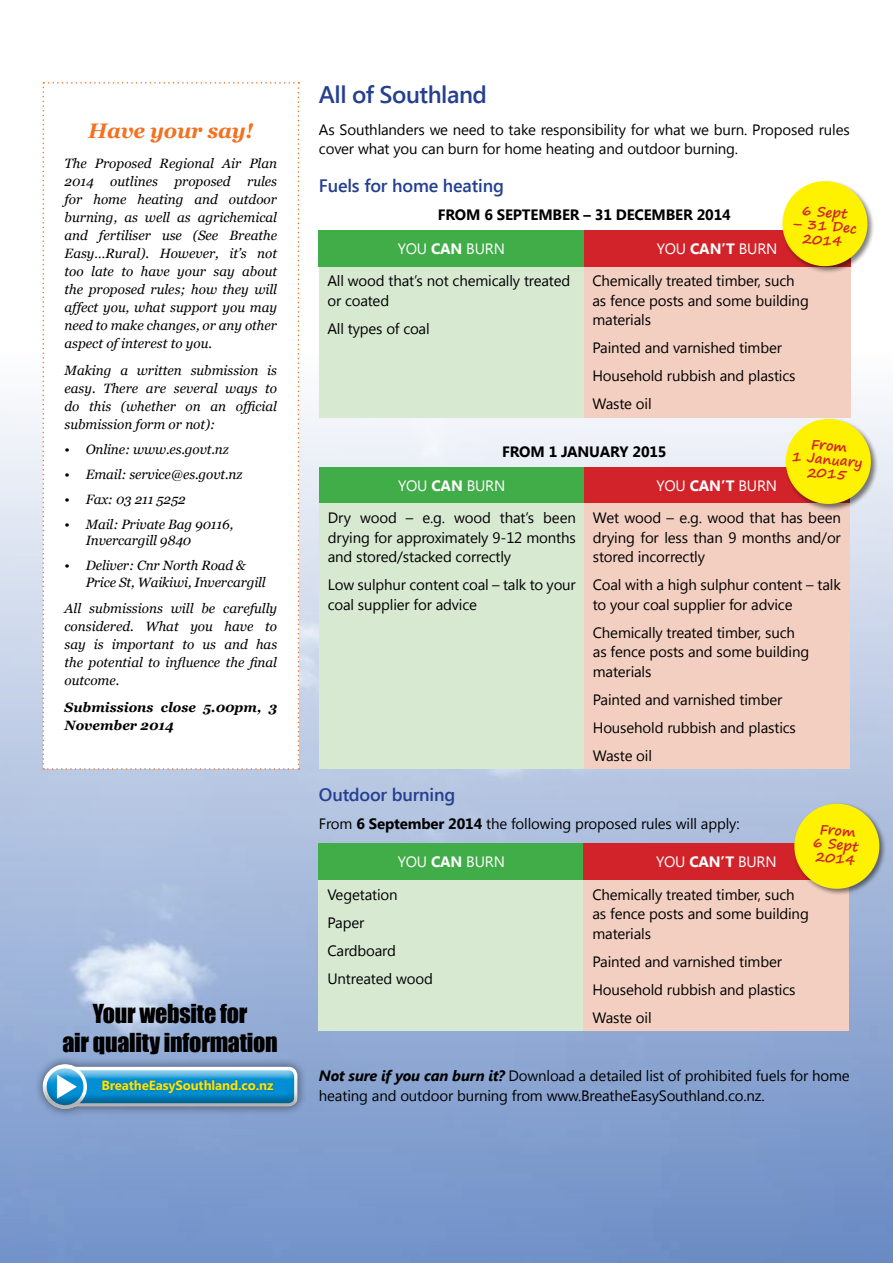
<style>
.page{position:relative;width:893px;height:1263px;background:#fff}
.page>*{position:absolute;margin:0;border:0;box-sizing:border-box;transform-origin:0 0}
.t1{font:24px/28.8px "Impact";letter-spacing:-.01em;color:#000;text-align:center}
.t2{font:600 24px "Segoe UI";letter-spacing:-.02em;color:#25408f}
.t3{font:italic 700 21px "Georgia";letter-spacing:-.01em;color:#f37121}
.t4{font:600 18px "Segoe UI";letter-spacing:-.01em;color:#25408f}
.t5{font:15px/19.5px "Segoe UI";letter-spacing:-.01em;color:#000}
.t6{font:15px "Segoe UI";letter-spacing:-.01em;color:#fff}
.t7{font:700 15px "Segoe UI";letter-spacing:-.01em;color:#000}
.t8{font:italic 13.5px/18px "Georgia";color:#000;text-align:justify}
.t9{font:700 13.5px/14.1px "Segoe Print";color:#d2232a;text-align:center}
.t10{font:italic 700 13.5px/18px "Georgia";color:#000}
.t11{font:700 13.2px "Segoe UI";letter-spacing:-.01em;color:#ffe400}
.s1{font-weight:700}
.s2{font-weight:700;font-style:italic}
</style>
<div class="page">
<img style="left:0;top:351px;width:893px;height:912px">
<div style="left:319px;top:231px;width:265px;height:36px;background:#41ad49"></div>
<div style="left:584px;top:231px;width:266px;height:36px;background:#d2232a"></div>
<div style="left:319px;top:267px;width:265px;height:151px;background:#d8e9d2"></div>
<div style="left:584px;top:267px;width:266px;height:151px;background:#f3cfc1"></div>
<div style="left:319px;top:467px;width:265px;height:37px;background:#41ad49"></div>
<div style="left:584px;top:467px;width:265px;height:37px;background:#d2232a"></div>
<div style="left:319px;top:504px;width:265px;height:265px;background:#d8e9d2"></div>
<div style="left:584px;top:504px;width:265px;height:265px;background:#f3cfc1"></div>
<div style="left:319px;top:844px;width:265px;height:36px;background:#41ad49"></div>
<div style="left:584px;top:844px;width:265px;height:36px;background:#d2232a"></div>
<div style="left:319px;top:880px;width:265px;height:151px;background:#d8e9d2"></div>
<div style="left:584px;top:880px;width:265px;height:151px;background:#f3cfc1"></div>
<div style="left:781px;top:179px;width:94px;height:95px;background:#000;opacity:.5"></div>
<svg style="left:780px;top:179px;width:89px;height:89px"></svg>
<div style="left:784px;top:417px;width:94px;height:95px;background:#000;opacity:.5"></div>
<svg style="left:784px;top:417px;width:89px;height:89px;background:#f2df33"></svg>
<div style="left:793px;top:802px;width:94px;height:94px;background:#000;opacity:.5"></div>
<svg style="left:792px;top:802px;width:89px;height:89px;background:#e7da32"></svg>
<svg style="left:43px;top:82px;width:256px;height:688px"></svg>
<div style="left:34px;top:1055px;width:273px;height:63px;background:#000;opacity:.5"></div>
<div style="left:41px;top:1062px;width:260px;height:25px;background:#fff;opacity:.75"></div>
<div style="left:41px;top:1076px;width:260px;height:34px;background:#000;opacity:.3"></div>
<h2 class="t3" style="left:88px;top:117px;width:167px">Have your say!</h2>
<p class="t8" style="left:65px;top:155px;width:214px">The Proposed Regional Air Plan 2014 outlines proposed rules for home heating and outdoor burning, as well as agrichemical and fertiliser use (See Breathe Easy…Rural). However, it’s not too late to have your say about the proposed rules; how they will affect you, what support you may need to make changes, or any other aspect of interest to you.</p>
<p class="t8" style="left:65px;top:361px;width:214px">Making a written submission is easy. There are several ways to do this (whether on an official submission form or not):</p>
<p class="t8" style="left:65px;top:440px;width:166px">• Online: www.es.govt.nz</p>
<p class="t8" style="left:65px;top:465px;width:179px">• Email: service@es.govt.nz</p>
<p class="t8" style="left:65px;top:490px;width:123px">• Fax: 03 211 5252</p>
<p class="t8" style="left:86px;top:516px;width:149px;line-height:16.5px;text-indent:-21px">• Mail: Private Bag 90116,<br>Invercargill 9840</p>
<p class="t8" style="left:86px;top:558px;width:181px;line-height:16.5px;text-indent:-21px">• Deliver: Cnr North Road &amp;<br>Price St, Waikiwi, Invercargill</p>
<p class="t8" style="left:65px;top:600px;width:214px">All submissions will be carefully considered. What you have to say is important to us and has the potential to influence the final outcome.</p>
<p class="t10" style="left:65px;top:698px;width:214px">Submissions close 5.00pm, 3<br>November 2014</p>
<h1 class="t1" style="left:62px;top:998px;width:217px">Your website for<br>air quality information</h1>
<p class="t11" style="left:101px;top:1076px;width:174px">BREATHEEASYSOUTHLAND.CO.NZ</p>
<h1 class="t2" style="left:319px;top:77px;width:170px">All of Southland</h1>
<p class="t5" style="left:319px;top:119px;width:532px">As Southlanders we need to take responsibility for what we burn. Proposed rules cover what you can burn for home heating and outdoor burning.</p>
<p class="t4" style="left:319px;top:173px;width:186px">Fuels for home heating</p>
<p class="t7" style="left:438px;top:204px;width:295px">FROM 6 SEPTEMBER – 31 DECEMBER 2014</p>
<p class="t6" style="left:398px;top:238px;width:106px">You <span class="s1">CAN</span> burn</p>
<p class="t6" style="left:657px;top:238px;width:119px">You <span class="s1">CAN’T</span> burn</p>
<p class="t5" style="left:327px;top:271px;width:244px">All wood that’s not chemically treated or coated</p>
<p class="t5" style="left:327px;top:318px;width:104px">All types of coal</p>
<p class="t9" style="left:802px;top:202px;width:47px;rotate:5deg">6 Sept</p>
<p class="t9" style="left:792px;top:215px;width:67px;rotate:5deg">– 31 Dec<br>2014</p>
<p class="t5" style="left:592px;top:271px;width:218px">Chemically treated timber, such as fence posts and some building materials</p>
<p class="t5" style="left:592px;top:333px;width:205px;line-height:28px">Painted and varnished timber<br>Household rubbish and plastics<br>Waste oil</p>
<p class="t7" style="left:502px;top:441px;width:166px">FROM 1 JANUARY 2015</p>
<p class="t6" style="left:398px;top:475px;width:106px">You <span class="s1">CAN</span> burn</p>
<p class="t6" style="left:657px;top:475px;width:119px">You <span class="s1">CAN’T</span> burn</p>
<p class="t5" style="left:328px;top:507px;width:250px;text-align:justify">Dry wood – e.g. wood that’s been drying for approximately 9-12 months and stored/stacked correctly</p>
<p class="t5" style="left:328px;top:574px;width:250px">Low sulphur content coal – talk to your coal supplier for advice</p>
<p class="t9" style="left:794px;top:435px;width:72px;rotate:5deg">From<br>1 January<br>2015</p>
<p class="t5" style="left:593px;top:507px;width:250px;text-align:justify">Wet wood – e.g. wood that has been drying for less than 9 months and/or stored incorrectly</p>
<p class="t5" style="left:593px;top:574px;width:250px">Coal with a high sulphur content – talk to your coal supplier for advice</p>
<p class="t5" style="left:593px;top:622px;width:218px">Chemically treated timber, such as fence posts and some building materials</p>
<p class="t5" style="left:593px;top:685px;width:205px;line-height:28px">Painted and varnished timber<br>Household rubbish and plastics<br>Waste oil</p>
<p class="t4" style="left:319px;top:782px;width:138px">Outdoor burning</p>
<p class="t5" style="left:319px;top:813px;width:422px">From <span class="s1">6 SEPTEMBER 2014</span> the following proposed rules will apply:</p>
<p class="t6" style="left:398px;top:852px;width:106px">You <span class="s1">CAN</span> burn</p>
<p class="t6" style="left:656px;top:852px;width:119px">You <span class="s1">CAN’T</span> burn</p>
<p class="t5" style="left:327px;top:879px;width:107px;line-height:28px">Vegetation<br>Paper<br>Cardboard<br>U ntreated wood</p>
<p class="t5" style="left:592px;top:884px;width:218px">Chemically treated timber, such as fence posts and some building materials</p>
<p class="t9" style="left:815px;top:821px;width:47px;rotate:5deg">From<br>6 Sept<br>2014</p>
<p class="t5" style="left:592px;top:946px;width:205px;line-height:28px">Painted and varnished timber<br>Household rubbish and plastics<br>Waste oil</p>
<p class="t5" style="left:319px;top:1065px;width:532px"><span class="s2">Not sure if you can burn it?</span> Download a detailed list of prohibited fuels for home heating and outdoor burning from www.BreatheEasySouthland.co.nz.</p>
</div>
